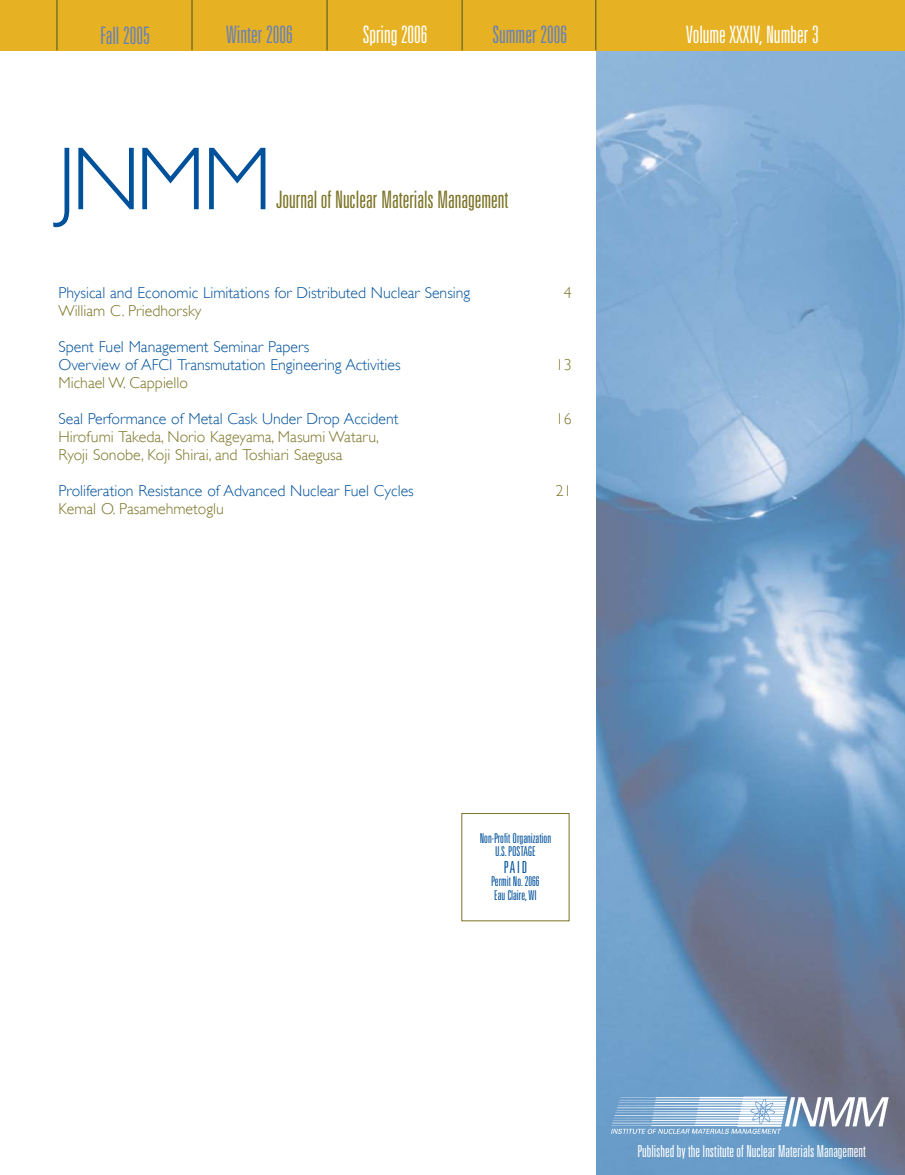
<style>
.page{position:relative;width:905px;height:1175px;background:#fff}
.page>*{position:absolute;margin:0;border:0;box-sizing:border-box;transform-origin:0 0}
.t1{font:300 90px "Gill Sans";color:#00519b}
.t2{font:300 ultra-condensed 24px "Univers";color:#7b7325}
.t3{font:300 ultra-condensed 24px "Univers";color:#fff}
.t4{font:300 ultra-condensed 24px "Univers";color:#6781ba}
.t5{font:300 ultra-condensed 16.5px "Univers";color:#fff}
.t6{font:300 ultra-condensed 16.5px "Univers";color:#00519b}
.t7{font:300 15.75px/18px "Gill Sans";color:#00519b}
.t8{font:300 15.75px/18px "Gill Sans";color:#7b7325}
.t9{font:300 ultra-condensed 13.5px/13.5px "Univers";color:#00519b;text-align:center}
</style>
<div class="page">
<img style="left:596px;top:50px;width:308px;height:1124px">
<div style="left:0;top:0;width:904px;height:50px;background:#e6b122"></div>
<hr style="left:191px;top:0;width:2px;height:50px;background:#7b7325">
<hr style="left:326px;top:0;width:2px;height:50px;background:#7b7325">
<hr style="left:461px;top:0;width:2px;height:50px;background:#7b7325">
<hr style="left:595px;top:0;width:1px;height:50px;background:#7b7325">
<hr style="left:56px;top:0;width:2px;height:50px;background:#7b7325">
<img style="left:611px;top:1096px;width:277px;height:37px">
<h2 class="t4" style="left:100px;top:26px;width:51px">Fall 2005</h2>
<h2 class="t4" style="left:226px;top:26px;width:68px">Winter 2006</h2>
<h2 class="t3" style="left:362px;top:26px;width:66px">Spring 2006</h2>
<h2 class="t4" style="left:492px;top:26px;width:76px">Summer 2006</h2>
<h2 class="t3" style="left:686px;top:26px;width:134px">Volume XXXIV, Number 3</h2>
<h1 class="t1" style="left:57px;top:128px;width:217px">JNMM</h1>
<h2 class="t2" style="left:276px;top:191px;width:234px">Journal of Nuclear Materials Management</h2>
<p class="t7" style="left:58px;top:284px;width:413px">Physical and Economic Limitations for Distributed Nuclear Sensing</p>
<p class="t8" style="left:564px;top:284px;width:9px">4</p>
<p class="t8" style="left:58px;top:302px;width:144px">William C. Priedhorsky</p>
<p class="t7" style="left:58px;top:338px;width:344px">Spent Fuel Management Seminar Papers<br>Overview of AFCI Transmutation Engineering Activities</p>
<p class="t8" style="left:556px;top:356px;width:17px">13</p>
<p class="t8" style="left:58px;top:374px;width:131px">Michael W. Cappiello</p>
<p class="t7" style="left:58px;top:410px;width:341px">Seal Performance of Metal Cask Under Drop Accident</p>
<p class="t8" style="left:556px;top:410px;width:17px">16</p>
<p class="t8" style="left:58px;top:428px;width:322px">Hirofumi Takeda, Norio Kageyama, Masumi Wataru,<br>Ryoji Sonobe, Koji Shirai, and Toshiari Saegusa</p>
<p class="t7" style="left:58px;top:482px;width:357px">Proliferation Resistance of Advanced Nuclear Fuel Cycles</p>
<p class="t8" style="left:556px;top:482px;width:17px">21</p>
<p class="t8" style="left:58px;top:500px;width:167px">Kemal O. Pasamehmetoglu</p>
<p class="t9" style="left:480px;top:832px;width:73px">Non-Profit Organization<br>U.S. POSTAGE</p>
<p class="t6" style="left:503px;top:861px;width:25px">PAID</p>
<p class="t9" style="left:491px;top:875px;width:50px;text-align:left">Permit No. 2066<br>Eau Claire,WI</p>
<p class="t5" style="left:637px;top:1145px;width:230px">Published by the Institute of Nuclear Materials Management</p>
</div>
